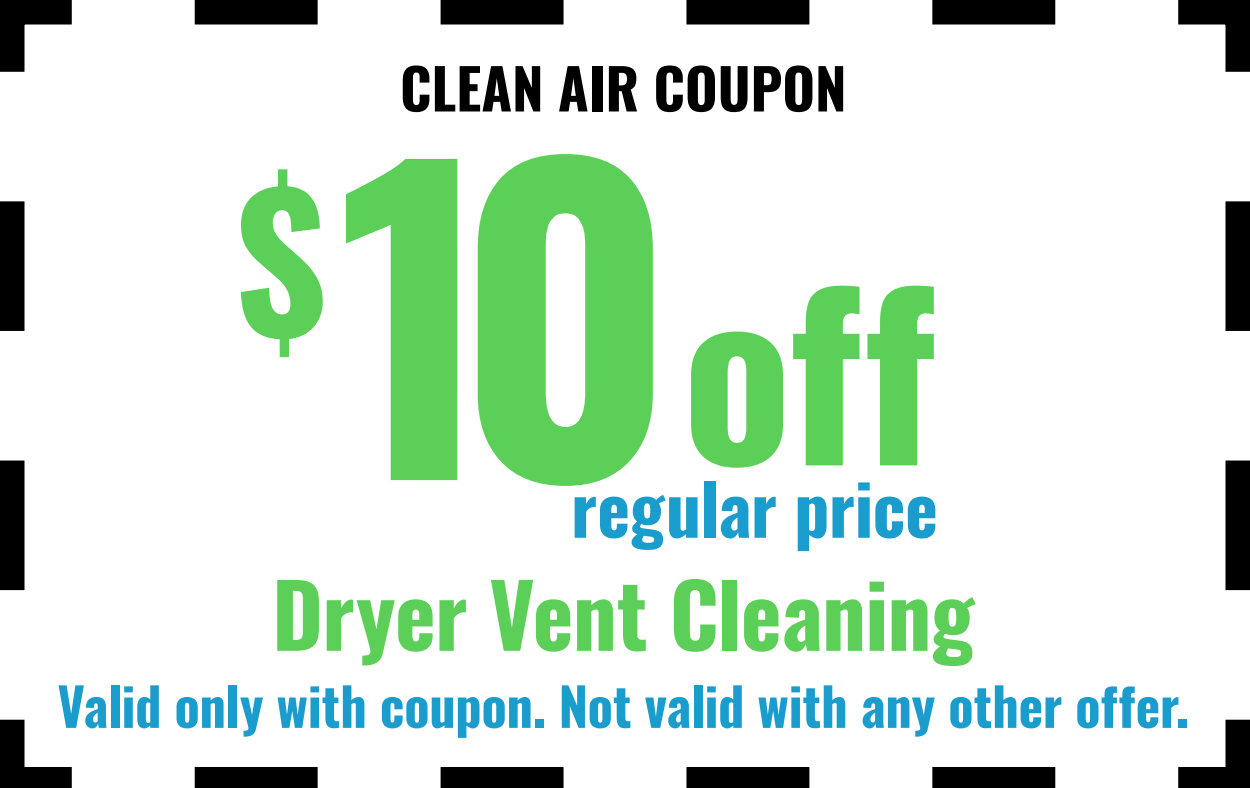
<style>
.page{position:relative;width:1250px;height:788px;background:#fff}
.page>*{position:absolute;margin:0;border:0;box-sizing:border-box;transform-origin:0 0}
.t1{font:700 227.5px "Oswald";color:#5bcf57}
.t2{font:700 87.5px "Oswald";letter-spacing:-.01em;color:#5bcf57}
.t3{font:700 70px "Oswald";letter-spacing:-.005em;color:#1a9dcd}
.t4{font:700 56px "Oswald";color:#000}
.t5{font:700 52.5px "Oswald";letter-spacing:-.005em;color:#1a9dcd}
.s1{font-size:396.55px}
</style>
<div class="page">
<svg style="left:1178px;top:719px;width:72px;height:69px"></svg>
<svg style="left:194px;top:767px;width:861px;height:21px"></svg>
<svg style="left:0;top:719px;width:72px;height:69px"></svg>
<svg style="left:0;top:201px;width:24px;height:389px"></svg>
<svg style="left:0;top:0;width:72px;height:72px"></svg>
<svg style="left:195px;top:0;width:861px;height:24px"></svg>
<svg style="left:1178px;top:0;width:72px;height:72px"></svg>
<svg style="left:1225px;top:201px;width:25px;height:390px"></svg>
<p class="t4" style="left:400px;top:50px;width:448px">CLEAN AIR COUPON</p>
<h1 class="t1" style="left:237px;top:214px;width:701px"><sup>$</sup><span class="s1">10</span>off</h1>
<h3 class="t3" style="left:571px;top:460px;width:368px">regular price</h3>
<h2 class="t2" style="left:272px;top:554px;width:704px">Dryer Vent Cleaning</h2>
<p class="t5" style="left:57px;top:670px;width:1133px">Valid only with coupon. Not valid with any other offer.</p>
</div>
